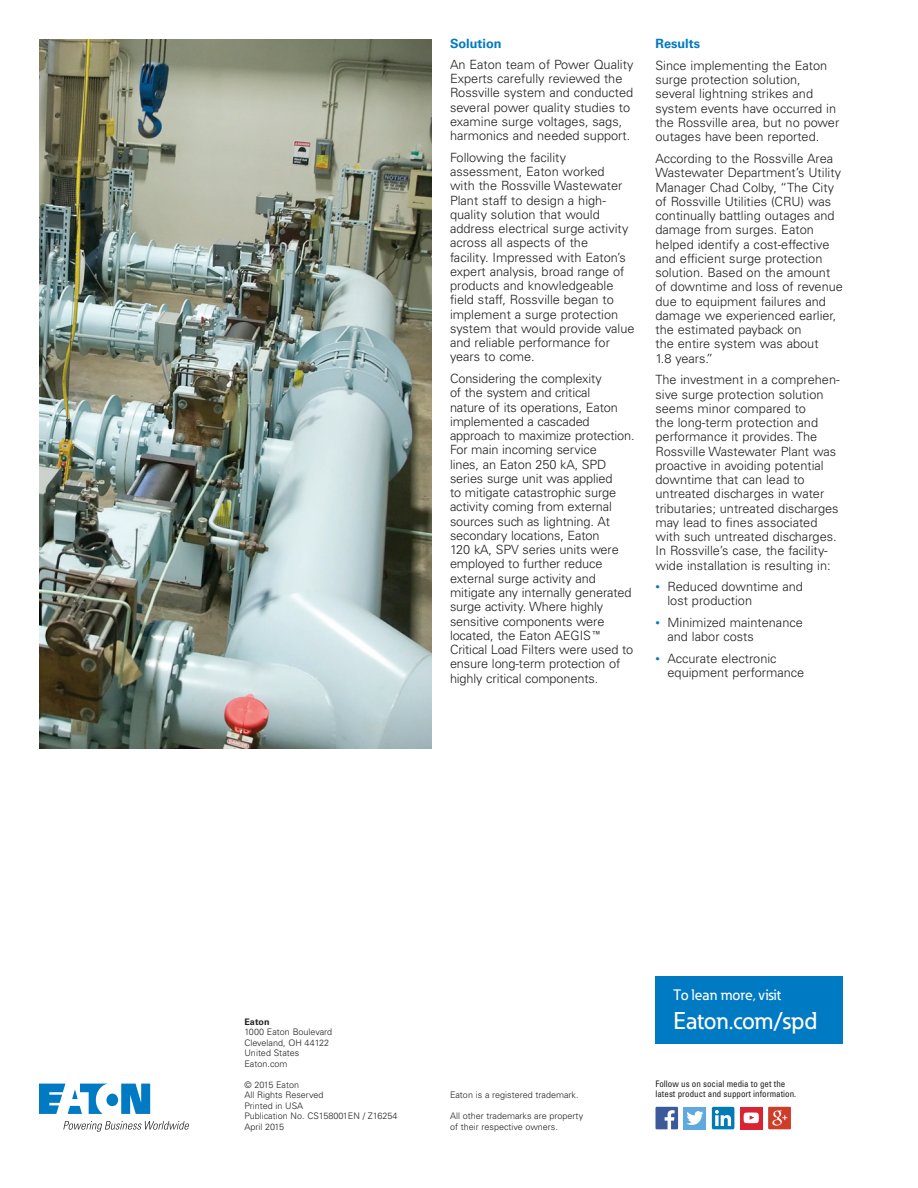
<style>
.page{position:relative;width:918px;height:1188px;background:#fff}
.page>*{position:absolute;margin:0;border:0;box-sizing:border-box;transform-origin:0 0}
.t1{font:500 24px "Eaton";color:#fff}
.t2{font:500 15px "Eaton";letter-spacing:.01em;color:#fff}
.t3{font:300 12.75px/14.2px "Univers LT Std";color:#231f20}
.t4{font:700 12.75px "Univers LT Std";color:#007ac2}
.t5{font:300 9px/10.5px "Univers LT Std";color:#231f20}
.t6{font:condensed 9px/10.5px "Univers LT Std";color:#231f20}
.t7{font:700 9px "Univers LT Std";color:#231f20}
.s1{font-family:"Universal Newswith Comm Pi";font-weight:400}
.s2{font-size:9px;color:#007ac2}
</style>
<div class="page">
<img style="left:39px;top:39px;width:393px;height:710px">
<div style="left:656px;top:977px;width:187px;height:67px;background:#007ac2"></div>
<div style="left:740px;top:1107px;width:23px;height:22px;background:#da2431"></div>
<div style="left:684px;top:1107px;width:22px;height:22px;background:#5ea9dd"></div>
<svg style="left:656px;top:1107px;width:22px;height:22px"></svg>
<svg style="left:686px;top:1111px;width:17px;height:14px"></svg>
<div style="left:712px;top:1107px;width:22px;height:22px;background:#007bb6;border-radius:2px"></div>
<svg style="left:715px;top:1110px;width:16px;height:16px"></svg>
<svg style="left:768px;top:1107px;width:23px;height:22px"></svg>
<img style="left:772px;top:1111px;width:10px;height:15px">
<svg style="left:744px;top:1113px;width:15px;height:10px"></svg>
<svg style="left:39px;top:1084px;width:111px;height:30px"></svg>
<svg style="left:63px;top:1121px;width:126px;height:11px"></svg>
<p class="t4" style="left:450px;top:36px;width:53px">Solution</p>
<p class="t3" style="left:450px;top:57px;width:185px">An Eaton team of Power Quality<br>Experts carefully reviewed the<br>Rossville system and conducted several power quality studies to examine surge voltages, sags, harmonics and needed support.</p>
<p class="t3" style="left:450px;top:150px;width:186px">Following the facility assessment, Eaton worked<br>with the Rossville Wastewater<br>Plant staff to design a high&shy;quality solution that would address electrical surge activity across all aspects of the<br>facility. Impressed with Eaton’s expert analysis, broad range of products and knowledgeable field staff, Rossville began to implement a surge protection system that would provide value and reliable performance for years to come.</p>
<p class="t3" style="left:450px;top:372px;width:186px">Considering the complexity<br>of the system and critical<br>nature of its operations, Eaton implemented a cascaded approach to maximize protection.<br>For main incoming service<br>lines, an Eaton 250 kA, SPD series surge unit was applied<br>to mitigate catastrophic surge activity coming from external sources such as lightning. At secondary locations, Eaton<br>120 kA, SPV series units were employed to further reduce external surge activity and mitigate any internally generated surge activity. Where highly sensitive components were located, the Eaton AEGIS<span class="s1">E<br></span>Critical Load Filters were used to ensure long-term protection of highly critical components.</p>
<p class="t4" style="left:656px;top:36px;width:46px">Results</p>
<p class="t3" style="left:656px;top:58px;width:185px">Since implementing the Eaton surge protection solution, several lightning strikes and system events have occurred in the Rossville area, but no power outages have been reported.</p>
<p class="t3" style="left:656px;top:151px;width:189px">According to the Rossville Area<br>Wastewater Department’s Utility<br>Manager Chad Colby, “The City of Rossville Utilities (CRU) was continually battling outages and damage from surges. Eaton helped identify a cost-effective and efficient surge protection solution. Based on the amount of downtime and loss of revenue due to equipment failures and damage we experienced earlier, the estimated payback on<br>the entire system was about<br>1.8 years.”</p>
<p class="t3" style="left:656px;top:373px;width:186px">The investment in a comprehen&shy;sive surge protection solution seems minor compared to<br>the long-term protection and performance it provides. The<br>Rossville Wastewater Plant was proactive in avoiding potential downtime that can lead to untreated discharges in water tributaries; untreated discharges may lead to fines associated with such untreated discharges.<br>In Rossville’s case, the facility&shy;wide installation is resulting in:</p>
<p class="t3" style="left:668px;top:580px;width:137px;text-indent:-12px"><span class="s2">•</span> Reduced downtime and lost production</p>
<p class="t3" style="left:668px;top:616px;width:137px;text-indent:-12px"><span class="s2">•</span> Minimized maintenance and labor costs</p>
<p class="t3" style="left:668px;top:652px;width:138px;text-indent:-12px"><span class="s2">•</span> Accurate electronic equipment performance</p>
<p class="t7" style="left:244px;top:1016px;width:27px">Eaton</p>
<p class="t5" style="left:244px;top:1027px;width:89px">1000 Eaton Boulevard<br>Cleveland, OH 44122<br>United States<br>Eaton.com</p>
<p class="t5" style="left:244px;top:1079px;width:154px">© 2015 Eaton<br>All Rights Reserved<br>Printed in USA<br>Publication No. CS158001EN / Z16254<br>April 2015</p>
<p class="t5" style="left:450px;top:1090px;width:130px">Eaton is a registered trademark.</p>
<p class="t5" style="left:450px;top:1111px;width:135px">All other trademarks are property of their respective owners.</p>
<p class="t2" style="left:674px;top:986px;width:109px">To lean more, visit</p>
<h1 class="t1" style="left:674px;top:1006px;width:145px">Eaton.com/spd</h1>
<p class="t6" style="left:656px;top:1078px;width:142px">Follow us on social media to get the latest product and support information.</p>
</div>
